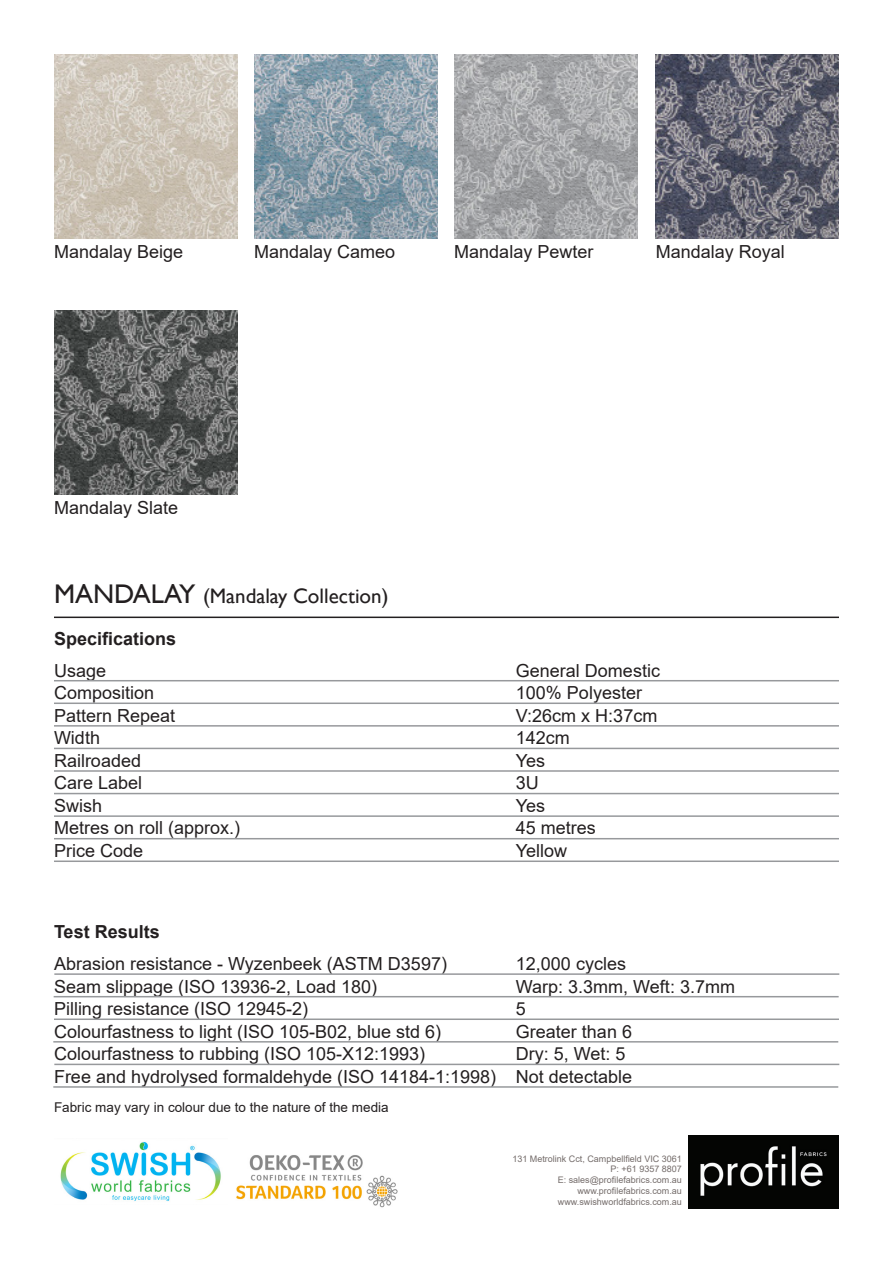
<style>
.page{position:relative;width:893px;height:1263px;background:#fff}
.page>*{position:absolute;margin:0;border:0;box-sizing:border-box;transform-origin:0 0}
.t1{font:21px "Gill Sans";color:#231f20}
.t2{font:18px "Arial";color:#231f20}
.t3{font:700 18px "Arial";color:#231f20}
.t4{font:13.5px "Arial";color:#231f20}
.t5{font:9px "Arial";color:#746c6a}
.s1{font-size:27px}
</style>
<div class="page">
<img style="left:54px;top:310px;width:183px;height:184px">
<img style="left:254px;top:54px;width:183px;height:184px">
<img style="left:656px;top:54px;width:183px;height:184px">
<img style="left:454px;top:54px;width:183px;height:184px">
<img style="left:54px;top:54px;width:183px;height:184px">
<hr style="left:54px;top:616px;width:785px;height:2px;background:#231f20">
<img style="left:60px;top:1141px;width:161px;height:60px">
<img style="left:689px;top:1136px;width:150px;height:73px">
<hr style="left:54px;top:702px;width:785px;height:2px;background:#97999c">
<hr style="left:54px;top:725px;width:785px;height:2px;background:#97999c">
<hr style="left:54px;top:748px;width:785px;height:1px;background:#97999c">
<hr style="left:54px;top:770px;width:785px;height:2px;background:#97999c">
<hr style="left:54px;top:793px;width:785px;height:1px;background:#97999c">
<hr style="left:54px;top:815px;width:785px;height:2px;background:#97999c">
<hr style="left:54px;top:838px;width:785px;height:1px;background:#97999c">
<hr style="left:54px;top:860px;width:785px;height:2px;background:#97999c">
<hr style="left:54px;top:680px;width:785px;height:1px;background:#97999c">
<hr style="left:54px;top:973px;width:785px;height:2px;background:#97999c">
<hr style="left:54px;top:996px;width:785px;height:1px;background:#97999c">
<hr style="left:54px;top:1018px;width:785px;height:2px;background:#97999c">
<hr style="left:53px;top:1041px;width:785px;height:1px;background:#97999c">
<hr style="left:54px;top:1064px;width:785px;height:1px;background:#97999c">
<hr style="left:53px;top:1086px;width:785px;height:2px;background:#97999c">
<img style="left:236px;top:1155px;width:162px;height:53px">
<p class="t2" style="left:254px;top:239px;width:143px">Mandalay Cameo</p>
<p class="t2" style="left:54px;top:239px;width:131px">Mandalay Beige</p>
<p class="t2" style="left:454px;top:239px;width:141px">Mandalay Pewter</p>
<p class="t2" style="left:656px;top:239px;width:131px">Mandalay Royal</p>
<p class="t2" style="left:54px;top:495px;width:126px">Mandalay Slate</p>
<p class="t1" style="left:54px;top:584px;width:336px"><span class="s1">MANDALAY</span> (Mandalay Collection)</p>
<p class="t3" style="left:54px;top:626px;width:124px">Specifications</p>
<p class="t2" style="left:54px;top:658px;width:54px">Usage</p>
<p class="t2" style="left:54px;top:681px;width:102px">Composition</p>
<p class="t2" style="left:54px;top:703px;width:123px">Pattern Repeat</p>
<p class="t2" style="left:54px;top:726px;width:48px">Width</p>
<p class="t2" style="left:54px;top:748px;width:89px">Railroaded</p>
<p class="t2" style="left:54px;top:771px;width:90px">Care Label</p>
<p class="t2" style="left:54px;top:793px;width:50px">Swish</p>
<p class="t2" style="left:54px;top:816px;width:188px">Metres on roll (approx.)</p>
<p class="t2" style="left:54px;top:838px;width:91px">Price Code</p>
<p class="t2" style="left:516px;top:658px;width:146px">General Domestic</p>
<p class="t2" style="left:516px;top:681px;width:128px">100% Polyester</p>
<p class="t2" style="left:516px;top:703px;width:143px">V:26cm x H:37cm</p>
<p class="t2" style="left:516px;top:726px;width:56px">142cm</p>
<p class="t2" style="left:516px;top:748px;width:31px">Yes</p>
<p class="t2" style="left:516px;top:771px;width:25px">3U</p>
<p class="t2" style="left:516px;top:793px;width:31px">Yes</p>
<p class="t2" style="left:516px;top:816px;width:82px">45 metres</p>
<p class="t2" style="left:516px;top:838px;width:53px">Yellow</p>
<p class="t3" style="left:54px;top:919px;width:107px">Test Results</p>
<p class="t2" style="left:54px;top:951px;width:394px">Abrasion resistance - Wyzenbeek (ASTM D3597)</p>
<p class="t2" style="left:54px;top:974px;width:325px">Seam slippage (ISO 13936-2, Load 180)</p>
<p class="t2" style="left:54px;top:996px;width:256px">Pilling resistance (ISO 12945-2)</p>
<p class="t2" style="left:54px;top:1019px;width:389px">Colourfastness to light (ISO 105-B02, blue std 6)</p>
<p class="t2" style="left:54px;top:1041px;width:373px">Colourfastness to rubbing (ISO 105-X12:1993)</p>
<p class="t2" style="left:54px;top:1064px;width:444px">Free and hydrolysed formaldehyde (ISO 14184-1:1998)</p>
<p class="t4" style="left:54px;top:1098px;width:336px">Fabric may vary in colour due to the nature of the media</p>
<p class="t2" style="left:516px;top:951px;width:112px">12,000 cycles</p>
<p class="t2" style="left:516px;top:974px;width:221px">Warp: 3.3mm, Weft: 3.7mm</p>
<p class="t2" style="left:516px;top:996px;width:12px">5</p>
<p class="t2" style="left:516px;top:1019px;width:118px">Greater than 6</p>
<p class="t2" style="left:516px;top:1041px;width:111px">Dry: 5, Wet: 5</p>
<p class="t2" style="left:516px;top:1064px;width:118px">Not detectable</p>
<p class="t5" style="left:512px;top:1152px;width:171px">131 Metrolink Cct, Campbellfield VIC 3061</p>
<p class="t5" style="left:611px;top:1163px;width:73px">P: +61 9357 8807</p>
<p class="t5" style="left:558px;top:1174px;width:126px">E: sales@profilefabrics.com.au</p>
<p class="t5" style="left:577px;top:1184px;width:106px">www.profilefabrics.com.au</p>
<p class="t5" style="left:558px;top:1195px;width:126px">www.swishworldfabrics.com.au</p>
</div>
